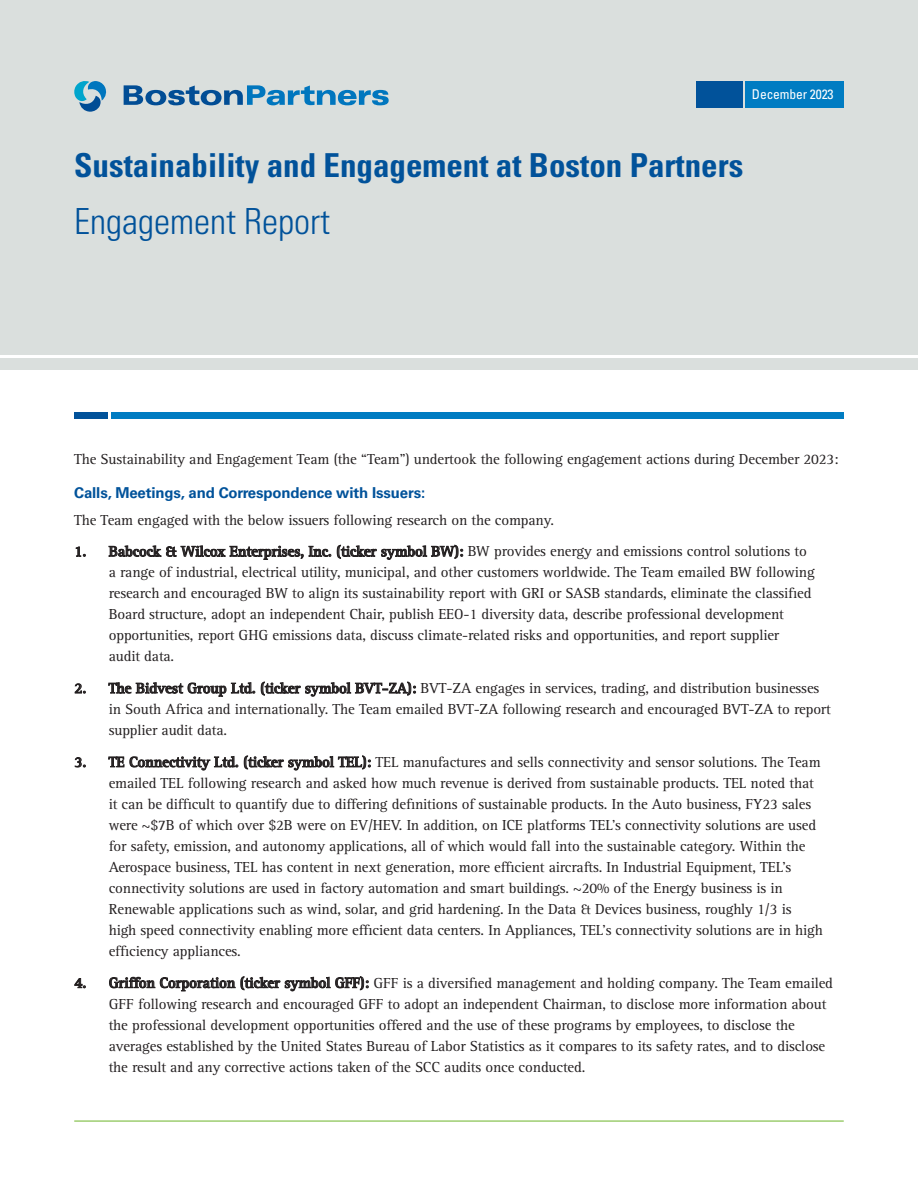
<style>
.page{position:relative;width:918px;height:1188px;background:#fff}
.page>*{position:absolute;margin:0;border:0;box-sizing:border-box;transform-origin:0 0}
.t1{font:300 condensed 36px "Univers LT Std";color:#01529a}
.t2{font:700 condensed 33px "Univers LT Std";color:#01529a}
.ESG_Company_Desc_2019{font:15px/21px "Rotis Serif Std";letter-spacing:-.01em;color:#231f20}
.Body__Main_Text-WP_Q_A{font:15px "Rotis Serif Std";letter-spacing:-.01em;color:#231f20}
.Body__Header-WP_Q_A{font:700 15px "Univers LT Std";letter-spacing:-.01em;color:#01529a}
.t3{font:condensed 13.5px "Univers LT Std";letter-spacing:-.01em;color:#fff}
.s1{font-weight:700}
</style>
<div class="page">
<div style="left:0;top:0;width:918px;height:370px;background:#dadfdd"></div>
<hr style="left:0;top:356px;width:918px;height:2px;background:#fff">
<hr style="left:74px;top:1120px;width:770px;height:2px;background:#7dbd41">
<div style="left:696px;top:81px;width:46px;height:27px;background:#01529a"></div>
<svg style="left:124px;top:85px;width:265px;height:20px"></svg>
<svg style="left:74px;top:81px;width:33px;height:31px"></svg>
<div style="left:112px;top:412px;width:732px;height:6px;background:#007cc2"></div>
<div style="left:74px;top:412px;width:34px;height:6px;background:#01529a"></div>
<div style="left:745px;top:81px;width:99px;height:27px;background:#007cc2"></div>
<p class="t3" style="left:752px;top:86px;width:83px">December 2023</p>
<h2 class="t2" style="left:74px;top:145px;width:671px">Sustainability and Engagement at Boston Partners</h2>
<h1 class="t1" style="left:74px;top:200px;width:257px">Engagement Report</h1>
<p class="ESG_Company_Desc_2019" style="left:74px;top:449px;width:766px">The Sustainability and Engagement Team (the “Team”) undertook the following engagement actions during December 2023:</p>
<p class="Body__Header-WP_Q_A" style="left:74px;top:484px;width:353px">Calls, Meetings, and Correspondence with Issuers:</p>
<p class="Body__Main_Text-WP_Q_A" style="left:74px;top:511px;width:481px">The Team engaged with the below issuers following research on the company.</p>
<p class="ESG_Company_Desc_2019" style="left:109px;top:541px;width:708px;text-indent:-34px"><span class="s1">1. Babcock &amp; Wilcox Enterprises, Inc. (ticker symbol BW):</span> BW provides energy and emissions control solutions to a range of industrial, electrical utility, municipal, and other customers worldwide. The Team emailed BW following research and encouraged BW to align its sustainability report with GRI or SASB standards, eliminate the classified Board structure, adopt an independent Chair, publish EEO-1 diversity data, describe professional development opportunities, report GHG emissions data, discuss climate-related risks and opportunities, and report supplier<br>audit data.</p>
<p class="ESG_Company_Desc_2019" style="left:109px;top:678px;width:724px;text-indent:-34px"><span class="s1">2. The Bidvest Group Ltd. (ticker symbol BVT-ZA):</span> BVT-ZA engages in services, trading, and distribution businesses in South Africa and internationally. The Team emailed BVT-ZA following research and encouraged BVT-ZA to report supplier audit data.</p>
<p class="ESG_Company_Desc_2019" style="left:109px;top:752px;width:716px;text-indent:-34px"><span class="s1">3. TE Connectivity Ltd. (ticker symbol TEL):</span> TEL manufactures and sells connectivity and sensor solutions. The Team emailed TEL following research and asked how much revenue is derived from sustainable products. TEL noted that it can be difficult to quantify due to differing definitions of sustainable products. In the Auto business, FY23 sales were ~$7B of which over $2B were on EV/HEV. In addition, on ICE platforms TEL’s connectivity solutions are used for safety, emission, and autonomy applications, all of which would fall into the sustainable category. Within the Aerospace business, TEL has content in next generation, more efficient aircrafts. In Industrial Equipment, TEL’s connectivity solutions are used in factory automation and smart buildings. ~20% of the Energy business is in Renewable applications such as wind, solar, and grid hardening. In the Data &amp; Devices business, roughly 1/3 is high speed connectivity enabling more efficient data centers. In Appliances, TEL’s connectivity solutions are in high efficiency appliances.</p>
<p class="ESG_Company_Desc_2019" style="left:109px;top:973px;width:726px;text-indent:-34px"><span class="s1">4. Griffon Corporation (ticker symbol GFF):</span> GFF is a diversified management and holding company. The Team emailed GFF following research and encouraged GFF to adopt an independent Chairman, to disclose more information about the professional development opportunities offered and the use of these programs by employees, to disclose the averages established by the United States Bureau of Labor Statistics as it compares to its safety rates, and to disclose the result and any corrective actions taken of the SCC audits once conducted.</p>
</div>
